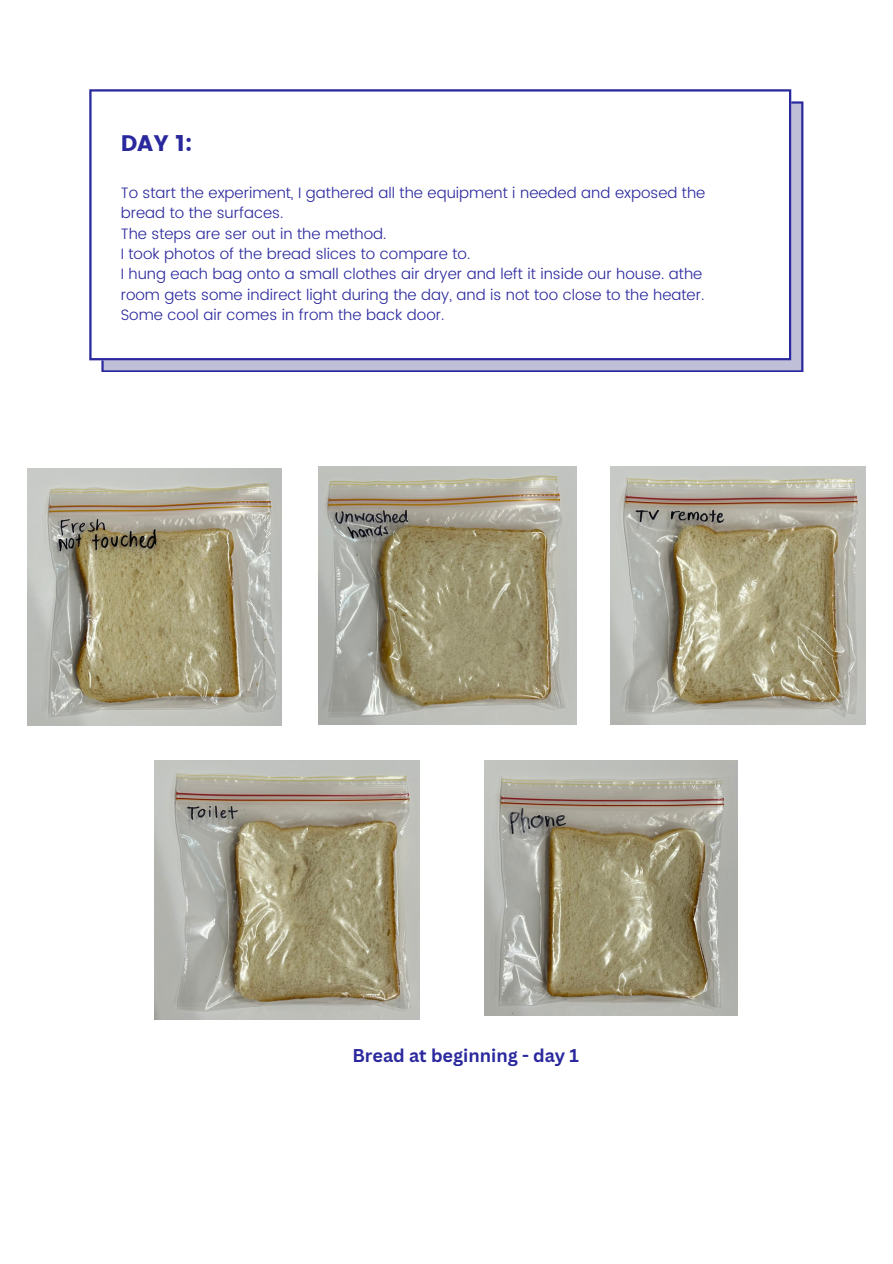
<style>
.page{position:relative;width:893px;height:1264px;background:#fff}
.page>*{position:absolute;margin:0;border:0;box-sizing:border-box;transform-origin:0 0}
.t1{font:22.5px "Poppins";color:#2a289d}
.t2{font:700 18px "Canva Sans";color:#2a289d}
.t3{font:300 15.15px/20.4px "Poppins";color:#2a289d}
</style>
<div class="page">
<svg style="left:101px;top:101px;width:702px;height:271px;background:#a5a5ce"></svg>
<svg style="left:89px;top:89px;width:702px;height:271px"></svg>
<img style="left:28px;top:468px;width:253px;height:257px">
<img style="left:319px;top:466px;width:257px;height:258px">
<img style="left:610px;top:466px;width:255px;height:258px">
<img style="left:155px;top:760px;width:264px;height:259px">
<img style="left:484px;top:760px;width:253px;height:255px">
<p class="t1" style="left:121px;top:130px;width:73px">DAY 1:</p>
<p class="t3" style="left:121px;top:182px;width:586px">To start the experiment, I gathered all the equipment i needed and exposed the bread to the surfaces.</p>
<p class="t3" style="left:121px;top:223px;width:267px">The steps are ser out in the method.</p>
<p class="t3" style="left:121px;top:243px;width:351px">I took photos of the bread slices to compare to.</p>
<p class="t3" style="left:121px;top:264px;width:585px">I hung each bag onto a small clothes air dryer and left it inside our house. athe room gets some indirect light during the day, and is not too close to the heater.<br>Some cool air comes in from the back door.</p>
<p class="t2" style="left:352px;top:1043px;width:228px">Bread at beginning - day 1</p>
</div>
